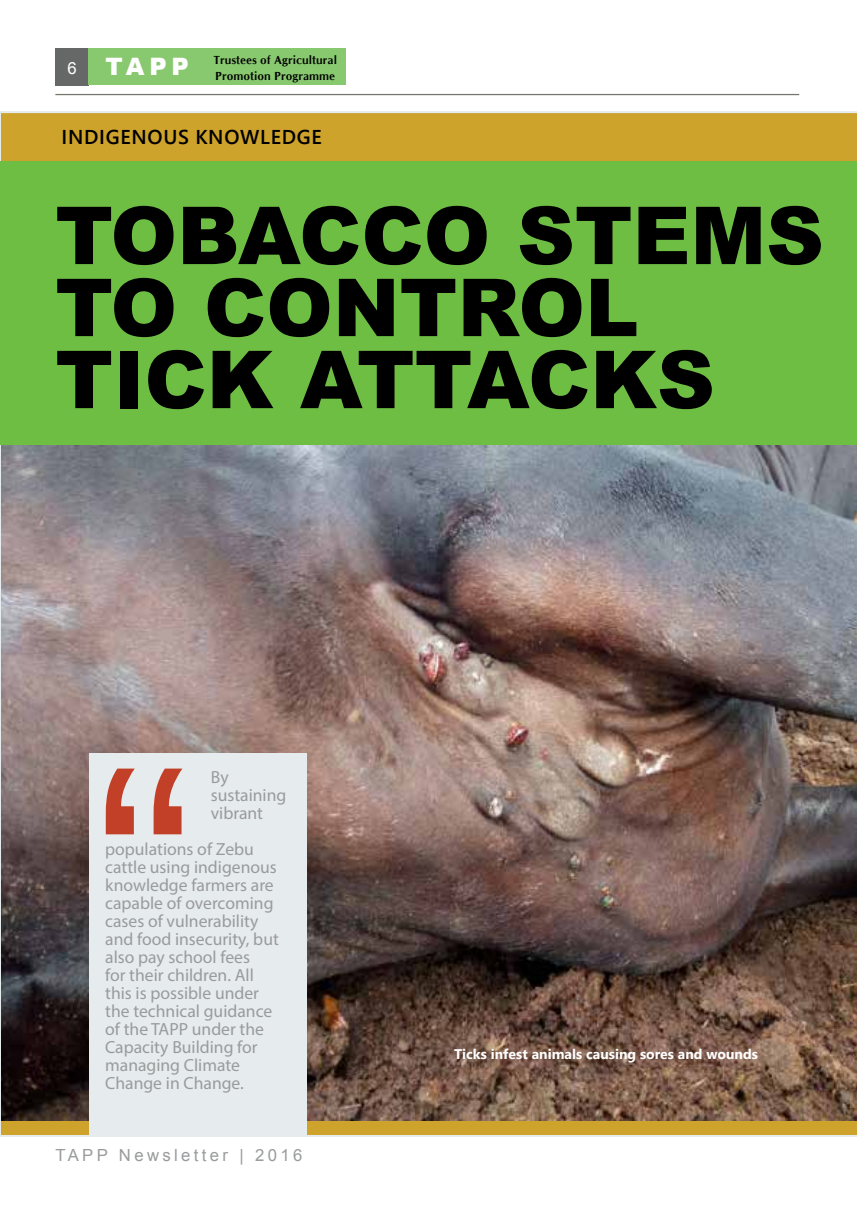
<style>
.page{position:relative;width:857px;height:1208px;background:#fff}
.page>*{position:absolute;margin:0;border:0;box-sizing:border-box;transform-origin:0 0}
.t1{font:900 80px/72px "Arial";color:#000}
.t2{font:900 24px "Arial";color:#fff}
.t3{font:600 20px "Segoe UI";letter-spacing:.035em;color:#000}
.t4{font:17.6px/18px "Myriad Pro";color:#999b9c}
.t5{font:16.8px "Arial";letter-spacing:.2em;color:#999b9c}
.t6{font:700 14px "Segoe UI";color:#fff}
.t7{font:700 12px/16px "Oklahoma";color:#000}
.s1{font-weight:400;font-size:16.8px}
</style>
<div class="page">
<div style="left:55px;top:48px;width:34px;height:37px;background:#666767"></div>
<div style="left:89px;top:48px;width:257px;height:37px;background:#88c86f"></div>
<hr style="left:55px;top:94px;width:743px;height:1px;background:#73776c">
<img style="left:0;top:111px;width:856px;height:1026px">
<div style="left:89px;top:753px;width:217px;height:383px;background:#e6ebee"></div>
<svg style="left:106px;top:768px;width:76px;height:66px"></svg>
<div style="left:0;top:162px;width:856px;height:283px;background:#6fbe44"></div>
<h2 class="t2" style="left:67px;top:49px;width:123px"><span class="s1">6</span> TAPP</h2>
<p class="t7" style="left:213px;top:52px;width:125px">Trustees of Agricultural<br>Promotion Programme</p>
<p class="t3" style="left:62px;top:121px;width:261px">IN DIGENOUS KNOWLEDGE</p>
<h1 class="t1" style="left:55px;top:197px;width:760px">TOBACCO STEMS<br>TO CONTROL<br>TICK ATTA</h1>
<h1 class="t1" style="left:527px;top:341px;width:179px">CKS</h1>
<p class="t4" style="left:211px;top:767px;width:77px">By sustaining vibrant</p>
<p class="t4" style="left:105px;top:839px;width:175px">populations of Zebu cattle using indigenous knowledge farmers are capable of overcoming cases of vulnerability and food insecurity, but also pay school fees<br>for their children. All this is possible under the technical guidance of the TAPP under the<br>Capacity Building for managing Climate<br>Change in Change.</p>
<p class="t5" style="left:55px;top:1144px;width:248px">TAPP Newsletter | 2016</p>
<p class="t6" style="left:454px;top:1043px;width:305px">Ticks infest animals causing sores and wounds</p>
</div>
